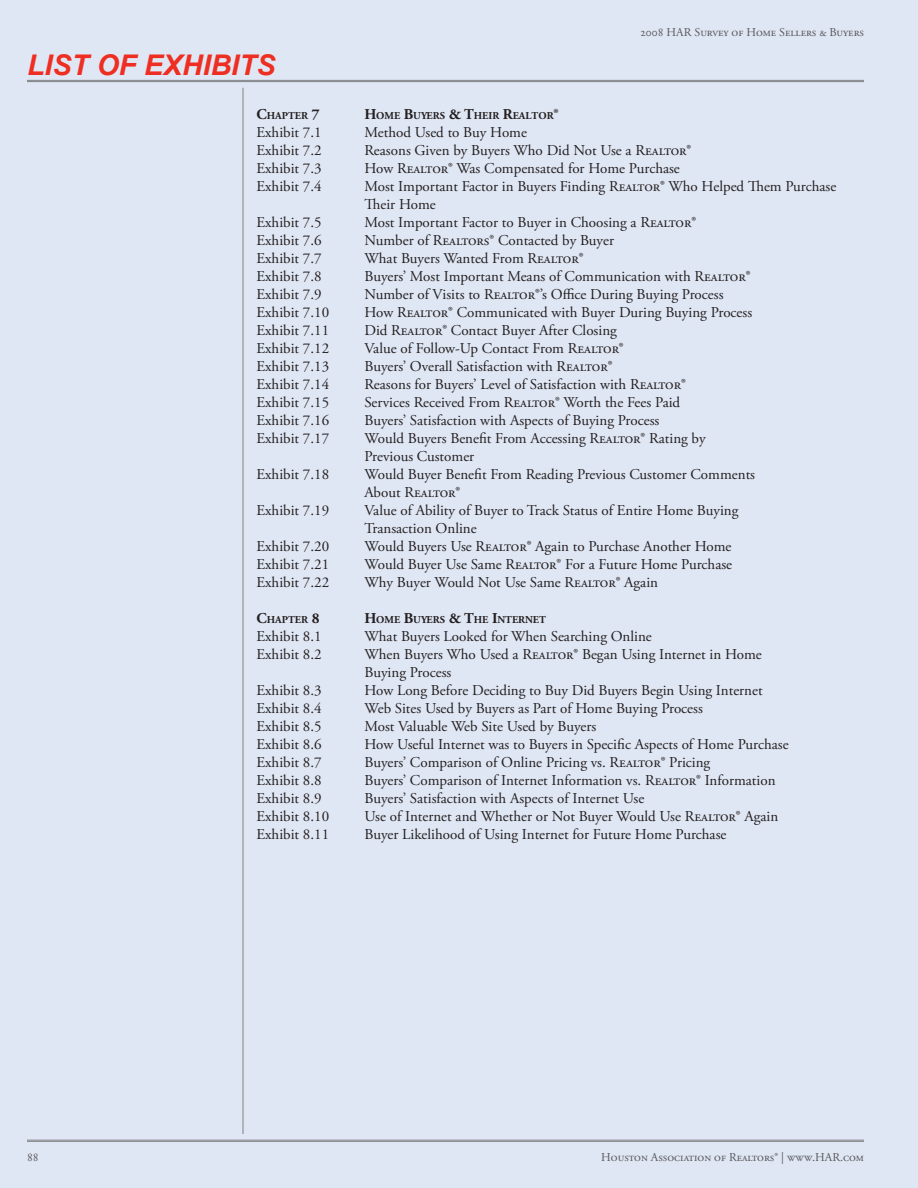
<style>
.page{position:relative;width:918px;height:1188px;background:#e0e7f4}
.page>*{position:absolute;margin:0;border:0;box-sizing:border-box;transform-origin:0 0}
.t1{font:italic 700 28.5px "Arial";color:#ee2e22}
.t2{font:15px/18px "Adobe Garamond Pro";letter-spacing:-.005em;color:#231f20}
.t3{font:12px "Adobe Garamond Pro";color:#57585a}
.t4{font:700 10.5px "Adobe Garamond Pro";color:#231f20}
.s1{font-size:15px}
</style>
<div class="page">
<hr style="left:27px;top:80px;width:837px;height:1px;background:#808285">
<hr style="left:27px;top:81px;width:837px;height:1px;background:#808285">
<hr style="left:27px;top:1140px;width:837px;height:1px;background:#808285">
<hr style="left:27px;top:1141px;width:837px;height:1px;background:#808285">
<hr style="left:243px;top:88px;width:1px;height:1046px;background:#808285">
<p class="t3" style="left:640px;top:25px;width:225px">2008 HAR Survey of Home Sellers &amp; Buyers</p>
<p class="t1" style="left:27px;top:49px;width:250px">LIST OF EXHIBITS</p>
<p class="t4" style="left:256px;top:109px;width:93px"><span class="s1">C</span>HAPTER <span class="s1">7 H</span></p>
<p class="t4" style="left:376px;top:109px;width:184px">OME <span class="s1">B</span>UYERS <span class="s1">&amp; T</span>HEIR <span class="s1">R</span>EALTOR<span class="s1">®</span></p>
<p class="t2" style="left:256px;top:124px;width:67px">Exhibit 7.1</p>
<p class="t2" style="left:364px;top:124px;width:164px">Method Used to Buy Home</p>
<p class="t2" style="left:256px;top:142px;width:67px">Exhibit 7.2</p>
<p class="t2" style="left:364px;top:142px;width:328px">Reasons Given by Buyers Who Did Not Use a Realtor®</p>
<p class="t2" style="left:256px;top:160px;width:67px">Exhibit 7.3</p>
<p class="t2" style="left:364px;top:160px;width:317px">How Realtor® Was Compensated for Home Purchase</p>
<p class="t2" style="left:256px;top:178px;width:67px">Exhibit 7.4</p>
<p class="t2" style="left:364px;top:178px;width:473px">Most Important Factor in Buyers Finding Realtor® Who Helped Them Purchase<br>Their Home</p>
<p class="t2" style="left:256px;top:214px;width:67px">Exhibit 7.5</p>
<p class="t2" style="left:364px;top:214px;width:333px">Most Important Factor to Buyer in Choosing a Realtor®</p>
<p class="t2" style="left:256px;top:232px;width:67px">Exhibit 7.6</p>
<p class="t2" style="left:364px;top:232px;width:251px">Number of Realtors® Contacted by Buyer</p>
<p class="t2" style="left:256px;top:250px;width:67px">Exhibit 7.7</p>
<p class="t2" style="left:364px;top:250px;width:220px">What Buyers Wanted From Realtor®</p>
<p class="t2" style="left:256px;top:268px;width:67px">Exhibit 7.8</p>
<p class="t2" style="left:364px;top:268px;width:387px">Buyers’ Most Important Means of Communication with Realtor®</p>
<p class="t2" style="left:256px;top:286px;width:67px">Exhibit 7.9</p>
<p class="t2" style="left:364px;top:286px;width:361px">Number of Visits to Realtor®’s Office During Buying Process</p>
<p class="t2" style="left:256px;top:304px;width:74px">Exhibit 7.10</p>
<p class="t2" style="left:364px;top:304px;width:389px">How Realtor® Communicated with Buyer During Buying Process</p>
<p class="t2" style="left:256px;top:322px;width:74px">Exhibit 7.11</p>
<p class="t2" style="left:364px;top:322px;width:254px">Did Realtor® Contact Buyer After Closing</p>
<p class="t2" style="left:256px;top:340px;width:74px">Exhibit 7.12</p>
<p class="t2" style="left:364px;top:340px;width:261px">Value of Follow-Up Contact From Realtor®</p>
<p class="t2" style="left:256px;top:358px;width:74px">Exhibit 7.13</p>
<p class="t2" style="left:364px;top:358px;width:249px">Buyers’ Overall Satisfaction with Realtor®</p>
<p class="t2" style="left:256px;top:376px;width:74px">Exhibit 7.14</p>
<p class="t2" style="left:364px;top:376px;width:323px">Reasons for Buyers’ Level of Satisfaction with Realtor®</p>
<p class="t2" style="left:256px;top:394px;width:74px">Exhibit 7.15</p>
<p class="t2" style="left:364px;top:394px;width:317px">Services Received From Realtor® Worth the Fees Paid</p>
<p class="t2" style="left:256px;top:412px;width:74px">Exhibit 7.16</p>
<p class="t2" style="left:364px;top:412px;width:296px">Buyers’ Satisfaction with Aspects of Buying Process</p>
<p class="t2" style="left:256px;top:430px;width:74px">Exhibit 7.17</p>
<p class="t2" style="left:364px;top:430px;width:343px">Would Buyers Benefit From Accessing Realtor® Rating by<br>Previous Customer</p>
<p class="t2" style="left:256px;top:466px;width:74px">Exhibit 7.18</p>
<p class="t2" style="left:364px;top:466px;width:392px">Would Buyer Benefit From Reading Previous Customer Comments<br>About Realtor®</p>
<p class="t2" style="left:256px;top:502px;width:74px">Exhibit 7.19</p>
<p class="t2" style="left:364px;top:502px;width:376px">Value of Ability of Buyer to Track Status of Entire Home Buying<br>Transaction Online</p>
<p class="t2" style="left:256px;top:538px;width:74px">Exhibit 7.20</p>
<p class="t2" style="left:364px;top:538px;width:369px">Would Buyers Use Realtor® Again to Purchase Another Home</p>
<p class="t2" style="left:256px;top:556px;width:74px">Exhibit 7.21</p>
<p class="t2" style="left:364px;top:556px;width:369px">Would Buyer Use Same Realtor® For a Future Home Purchase</p>
<p class="t2" style="left:256px;top:574px;width:74px">Exhibit 7.22</p>
<p class="t2" style="left:364px;top:574px;width:295px">Why Buyer Would Not Use Same Realtor® Again</p>
<p class="t4" style="left:256px;top:613px;width:93px"><span class="s1">C</span>HAPTER <span class="s1">8 H</span></p>
<p class="t4" style="left:376px;top:613px;width:171px">OME <span class="s1">B</span>UYERS <span class="s1">&amp; T</span>HE <span class="s1">I</span>NTERNET</p>
<p class="t2" style="left:256px;top:628px;width:67px">Exhibit 8.1</p>
<p class="t2" style="left:364px;top:628px;width:289px">What Buyers Looked for When Searching Online</p>
<p class="t2" style="left:256px;top:646px;width:67px">Exhibit 8.2</p>
<p class="t2" style="left:364px;top:646px;width:399px">When Buyers Who Used a Realtor® Began Using Internet in Home<br>Buying Process</p>
<p class="t2" style="left:256px;top:682px;width:67px">Exhibit 8.3</p>
<p class="t2" style="left:364px;top:682px;width:400px">How Long Before Deciding to Buy Did Buyers Begin Using Internet</p>
<p class="t2" style="left:256px;top:700px;width:67px">Exhibit 8.4</p>
<p class="t2" style="left:364px;top:700px;width:340px">Web Sites Used by Buyers as Part of Home Buying Process</p>
<p class="t2" style="left:256px;top:718px;width:67px">Exhibit 8.5</p>
<p class="t2" style="left:364px;top:718px;width:233px">Most Valuable Web Site Used by Buyers</p>
<p class="t2" style="left:256px;top:736px;width:67px">Exhibit 8.6</p>
<p class="t2" style="left:364px;top:736px;width:426px">How Useful Internet was to Buyers in Specific Aspects of Home Purchase</p>
<p class="t2" style="left:256px;top:754px;width:67px">Exhibit 8.7</p>
<p class="t2" style="left:364px;top:754px;width:347px">Buyers’ Comparison of Online Pricing vs. Realtor® Pricing</p>
<p class="t2" style="left:256px;top:772px;width:67px">Exhibit 8.8</p>
<p class="t2" style="left:364px;top:772px;width:413px">Buyers’ Comparison of Internet Information vs. Realtor® Information</p>
<p class="t2" style="left:256px;top:790px;width:67px">Exhibit 8.9</p>
<p class="t2" style="left:364px;top:790px;width:281px">Buyers’ Satisfaction with Aspects of Internet Use</p>
<p class="t2" style="left:256px;top:808px;width:74px">Exhibit 8.10</p>
<p class="t2" style="left:364px;top:808px;width:415px">Use of Internet and Whether or Not Buyer Would Use Realtor® Again</p>
<p class="t2" style="left:256px;top:826px;width:74px">Exhibit 8.11</p>
<p class="t2" style="left:364px;top:826px;width:363px">Buyer Likelihood of Using Internet for Future Home Purchase</p>
<p class="t3" style="left:27px;top:1150px;width:13px">88</p>
<p class="t3" style="left:601px;top:1150px;width:264px">Houston Association of Realtors® | www.HAR.com</p>
</div>
